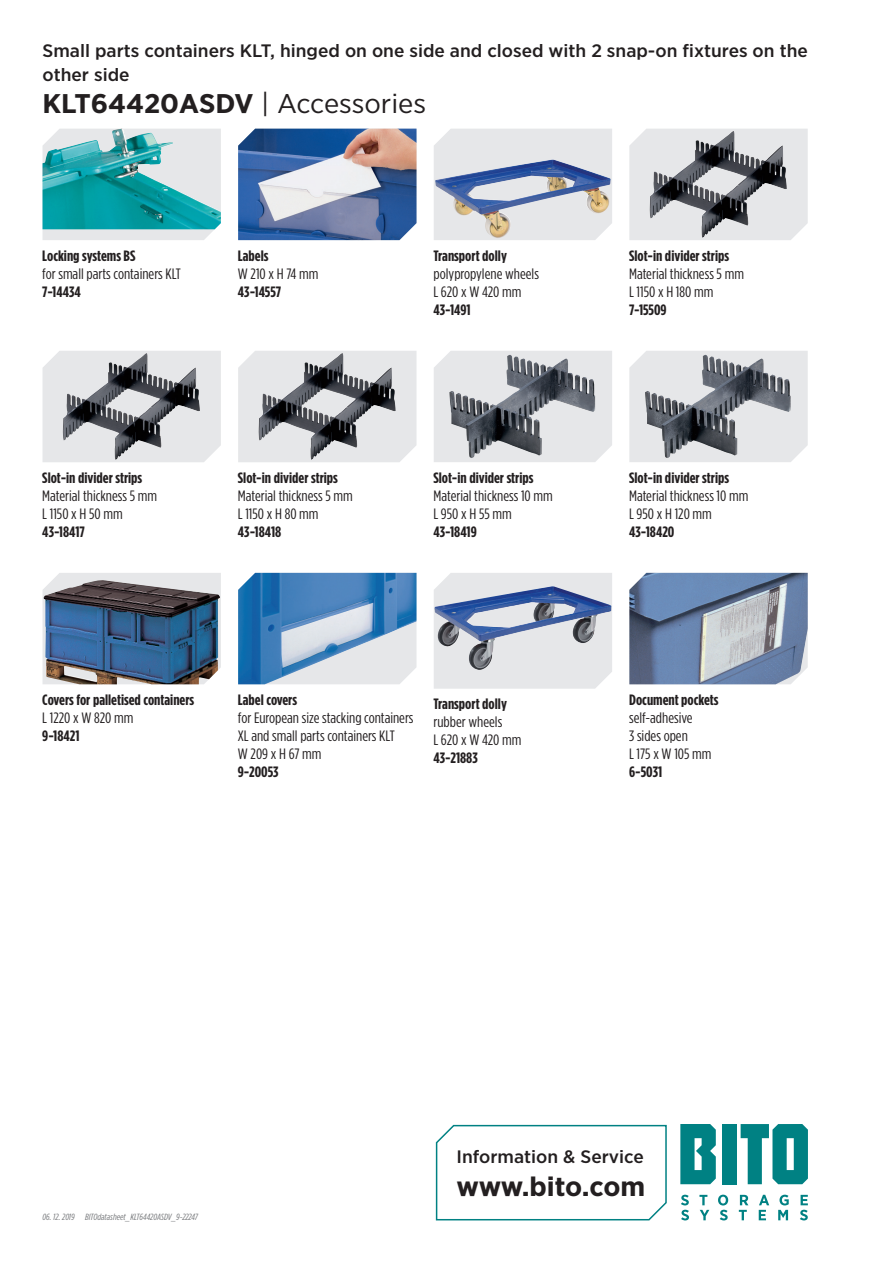
<style>
.page{position:relative;width:893px;height:1263px;background:#fff}
.page>*{position:absolute;margin:0;border:0;box-sizing:border-box;transform-origin:0 0}
.t1{font:700 27px "Gotham Narrow";color:#231f20;scale:1.1 1}
.t2{font:500 18px/24px "Gotham Narrow";color:#231f20;scale:1.1 1}
.t3{font:15px/18px "Gotham Condensed";color:#231f20;scale:1.1 1}
.t4{font:700 15px "Gotham Condensed";color:#231f20;scale:1.1 1}
.t5{font:italic 9px "Gotham Condensed";color:#76787b;scale:1.1 1}
.s1{font-weight:400}
</style>
<div class="page">
<div style="left:723px;top:1124px;width:14px;height:60px;background:#008183"></div>
<svg style="left:680px;top:1124px;width:36px;height:60px;background:#229193"></svg>
<svg style="left:741px;top:1124px;width:67px;height:60px"></svg>
<svg style="left:681px;top:1195px;width:8px;height:25px"></svg>
<svg style="left:699px;top:1195px;width:10px;height:25px"></svg>
<svg style="left:718px;top:1195px;width:10px;height:25px"></svg>
<svg style="left:739px;top:1195px;width:9px;height:25px"></svg>
<svg style="left:759px;top:1195px;width:10px;height:25px"></svg>
<svg style="left:778px;top:1195px;width:11px;height:25px"></svg>
<svg style="left:800px;top:1195px;width:8px;height:25px"></svg>
<svg style="left:435px;top:1124px;width:232px;height:97px"></svg>
<img style="left:629px;top:573px;width:179px;height:111px">
<div style="left:434px;top:573px;width:178px;height:116px;background:#e6e7e9"></div>
<img style="left:434px;top:586px;width:177px;height:84px">
<img style="left:238px;top:573px;width:178px;height:111px">
<svg style="left:53px;top:573px;width:168px;height:95px"></svg>
<img style="left:43px;top:580px;width:177px;height:104px">
<div style="left:629px;top:351px;width:179px;height:111px;background:#e6e7e9"></div>
<img style="left:645px;top:356px;width:146px;height:102px">
<div style="left:434px;top:351px;width:178px;height:111px;background:#e6e7e9"></div>
<img style="left:449px;top:356px;width:146px;height:102px">
<div style="left:238px;top:351px;width:178px;height:111px;background:#e6e7e9"></div>
<img style="left:258px;top:357px;width:138px;height:103px">
<div style="left:43px;top:351px;width:178px;height:111px;background:#e6e7e9"></div>
<img style="left:62px;top:357px;width:138px;height:103px">
<div style="left:629px;top:129px;width:179px;height:111px;background:#e6e7e9"></div>
<img style="left:649px;top:135px;width:138px;height:102px">
<div style="left:434px;top:129px;width:178px;height:111px;background:#e6e7e9"></div>
<img style="left:435px;top:159px;width:176px;height:79px">
<img style="left:238px;top:129px;width:178px;height:111px">
<svg style="left:43px;top:229px;width:172px;height:11px;background:#e0e5e7"></svg>
<img style="left:43px;top:129px;width:178px;height:100px">
<p class="t2" style="left:43px;top:38px;width:697px">Small parts containers KLT, hinged on one side and closed with 2 snap-on fixtures on the other side</p>
<h1 class="t1" style="left:43px;top:86px;width:350px">KLT64420ASDV <span class="s1">| Accessories</span></h1>
<p class="t4" style="left:42px;top:247px;width:86px">Locking systems BS</p>
<p class="t3" style="left:42px;top:264px;width:127px">for small parts containers KLT</p>
<p class="t4" style="left:42px;top:283px;width:37px">7-14434</p>
<p class="t4" style="left:238px;top:247px;width:29px">Labels</p>
<p class="t3" style="left:238px;top:264px;width:75px">W 210 x H 74 mm</p>
<p class="t4" style="left:238px;top:283px;width:41px">43-14557</p>
<p class="t4" style="left:433px;top:247px;width:68px">Transport dolly</p>
<p class="t3" style="left:433px;top:264px;width:97px">polypropylene wheels<br>L 620 x W 420 mm</p>
<p class="t4" style="left:433px;top:301px;width:35px">43-1491</p>
<p class="t4" style="left:42px;top:469px;width:92px">Slot-in divider strips</p>
<p class="t3" style="left:42px;top:486px;width:106px">Material thickness 5 mm<br>L 1150 x H 50 mm</p>
<p class="t4" style="left:42px;top:523px;width:40px">43-18417</p>
<p class="t4" style="left:238px;top:469px;width:92px">Slot-in divider strips</p>
<p class="t3" style="left:238px;top:486px;width:106px">Material thickness 5 mm<br>L 1150 x H 80 mm</p>
<p class="t4" style="left:238px;top:523px;width:41px">43-18418</p>
<p class="t4" style="left:433px;top:469px;width:92px">Slot-in divider strips</p>
<p class="t3" style="left:433px;top:486px;width:110px">Material thickness 10 mm<br>L 950 x H 55 mm</p>
<p class="t4" style="left:433px;top:523px;width:41px">43-18419</p>
<p class="t4" style="left:42px;top:691px;width:140px">Covers for palletised containers</p>
<p class="t3" style="left:42px;top:708px;width:84px">L 1220 x W 820 mm</p>
<p class="t4" style="left:42px;top:727px;width:35px">9-18421</p>
<p class="t4" style="left:238px;top:691px;width:55px">Label covers</p>
<p class="t3" style="left:238px;top:708px;width:161px">for European size stacking containers<br>XL and small parts containers KLT<br>W 209 x H 67 mm</p>
<p class="t4" style="left:238px;top:763px;width:38px">9-20053</p>
<p class="t4" style="left:433px;top:695px;width:68px">Transport dolly</p>
<p class="t3" style="left:433px;top:713px;width:81px">rubber wheels<br>L 620 x W 420 mm</p>
<p class="t4" style="left:433px;top:749px;width:42px">43-21883</p>
<p class="t4" style="left:629px;top:247px;width:92px">Slot-in divider strips</p>
<p class="t3" style="left:629px;top:264px;width:106px">Material thickness 5 mm<br>L 1150 x H 180 mm</p>
<p class="t4" style="left:629px;top:301px;width:36px">7-15509</p>
<p class="t4" style="left:629px;top:469px;width:92px">Slot-in divider strips</p>
<p class="t3" style="left:629px;top:486px;width:110px">Material thickness 10 mm<br>L 950 x H 120 mm</p>
<p class="t4" style="left:629px;top:523px;width:43px">43-18420</p>
<p class="t4" style="left:629px;top:691px;width:83px">Document pockets</p>
<p class="t3" style="left:629px;top:708px;width:76px">self-adhesive<br>3 sides open<br>L 175 x W 105 mm</p>
<p class="t4" style="left:629px;top:763px;width:32px">6-5031</p>
<p class="t5" style="left:43px;top:1212px;width:31px">06. 12. 2019</p>
<p class="t5" style="left:85px;top:1212px;width:104px">BITOdatasheet_KLT64420ASDV_9-22247</p>
<p class="t2" style="left:457px;top:1144px;width:172px">Information &amp; Service</p>
<h1 class="t1" style="left:457px;top:1169px;width:173px">www.bito.com</h1>
</div>
